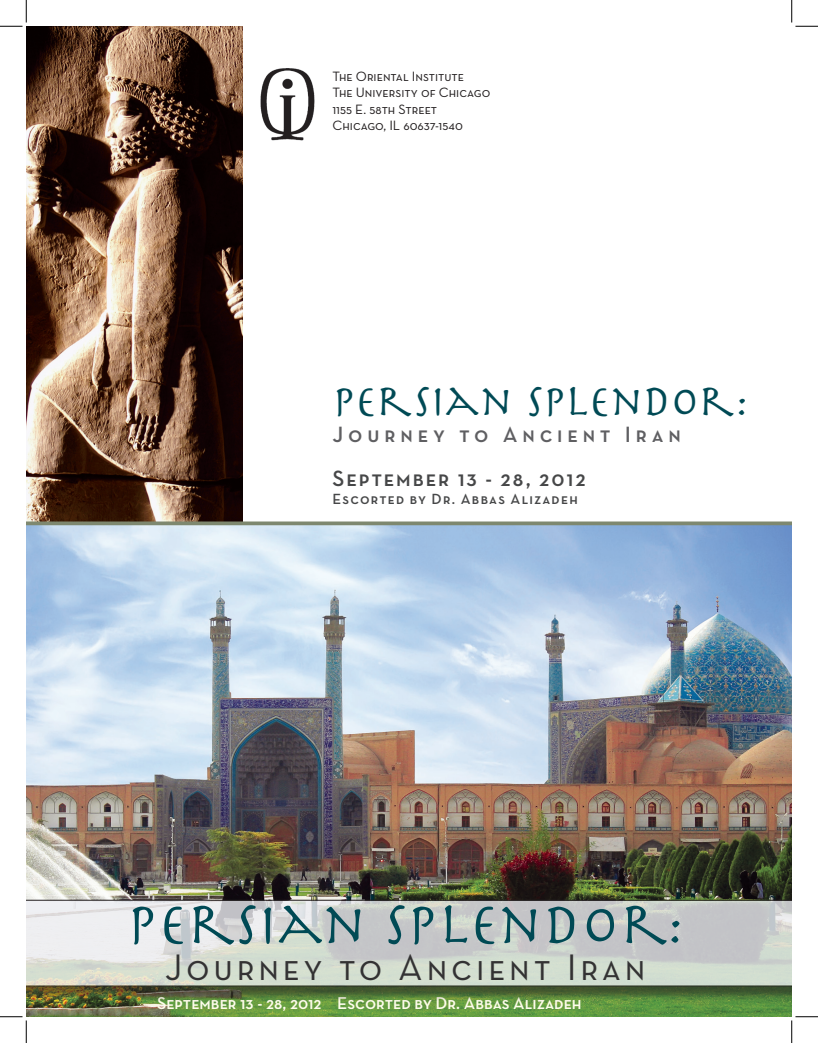
<style>
.page{position:relative;width:818px;height:1043px;background:#fff}
.page>*{position:absolute;margin:0;border:0;box-sizing:border-box;transform-origin:0 0}
.t1{font:60px "Herculanum";color:#004a55}
.t2{font:45px "Herculanum";letter-spacing:-.005em;color:#004a55}
.t3{font:37.5px "Neutra Text Book SC";letter-spacing:.1em;color:#333233}
.t4{font:22.5px "Neutra Text Demi SC";letter-spacing:.215em;color:#5f5f62}
.t5{font:22.5px "Neutra Text Demi SC";letter-spacing:.085em;color:#464748}
.t6{font:17.5px "Neutra Text Demi SC";color:#fffdec}
.t7{font:15px "Neutra Text Demi SC";letter-spacing:.08em;color:#464748}
.t8{font:13.75px "Neutra Text Book SC";color:#231f20}
</style>
<div class="page">
<img style="left:26px;top:26px;width:216px;height:495px">
<img style="left:26px;top:521px;width:765px;height:495px">
<img style="left:260px;top:68px;width:55px;height:73px">
<div style="left:26px;top:901px;width:765px;height:101px;background:#231f20;opacity:.75"></div>
<svg style="left:26px;top:899px;width:765px;height:87px"></svg>
<svg style="left:0;top:0;width:27px;height:27px"></svg>
<svg style="left:0;top:1016px;width:27px;height:26px"></svg>
<svg style="left:791px;top:0;width:27px;height:27px"></svg>
<svg style="left:791px;top:1016px;width:27px;height:26px"></svg>
<p class="t8" style="left:332px;top:68px;width:133px">The Oriental Institute</p>
<p class="t8" style="left:332px;top:84px;width:159px">The University of Chicago</p>
<p class="t8" style="left:332px;top:101px;width:106px">1155 E. 58th Street</p>
<p class="t8" style="left:332px;top:117px;width:132px">Chicago, IL 60637-1540</p>
<p class="t2" style="left:332px;top:372px;width:417px">PERSIAN SPLENDOR:</p>
<p class="t4" style="left:332px;top:420px;width:350px">Journey to Ancient Iran</p>
<p class="t5" style="left:332px;top:464px;width:255px">September 13 - 28, 2012</p>
<p class="t7" style="left:332px;top:489px;width:247px">Escorted by Dr. Abbas Alizadeh</p>
<p class="t1" style="left:127px;top:886px;width:558px">PERSIAN SPLENDOR:</p>
<p class="t3" style="left:165px;top:944px;width:482px">Journey to Ancient Iran</p>
<p class="t6" style="left:157px;top:992px;width:426px">September 13 - 28, 2012 Escorted by Dr. Abbas Alizadeh</p>
</div>
